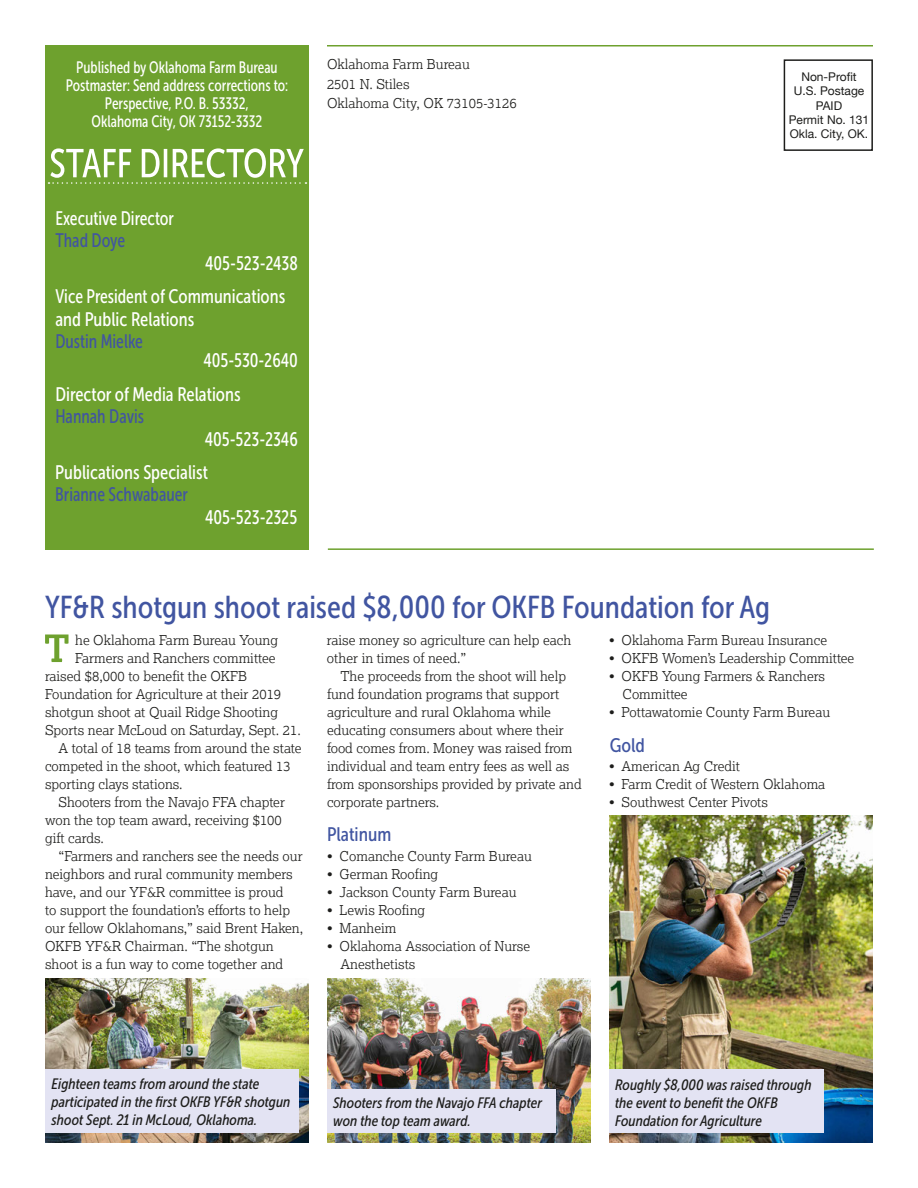
<style>
.page{position:relative;width:918px;height:1188px;background:#fff}
.page>*{position:absolute;margin:0;border:0;box-sizing:border-box;transform-origin:0 0}
.Headline{font:31.5px "Museo Sans Cond 500";color:#4155a1}
.Staff_Directory{font:19.5px/22.5px "Museo Sans Cond 500";color:#fff;scale:.9 1}
.Staff_Directory-2{font:19.5px "Museo Sans Cond 500";color:#4155a1;scale:.9 1}
.Staff_Directory-3{font:19.5px "Museo Sans Cond 500";color:#fff;scale:.95 1}
.Headline-2{font:19.5px "Museo Sans Cond 500";color:#4155a1}
.Body_Text{font:19.5px "Museo Sans Cond 500";color:#4155a1}
.Staff_Directory-4{font:16.5px "Museo Sans Cond 500";color:#fff;scale:.9 1}
.Headline_2{font:italic 15px/18px "Museo Sans Cond 500";color:#1d1d1b}
.Body_Text-2{font:300 13.5px/18px "Lexia";color:#1d1d1b}
.t1{font:12px "Helvetica Neue";color:#1d1d1b}
</style>
<div class="page">
<div style="left:784px;top:59px;width:89px;height:92px;border:2px solid #1d1d1b"></div>
<hr style="left:327px;top:45px;width:546px;height:2px;background:#6ea12e">
<div style="left:45px;top:45px;width:264px;height:504px;background:#6ea12e"></div>
<svg style="left:49px;top:148px;width:257px;height:36px"></svg>
<hr style="left:328px;top:548px;width:546px;height:2px;background:#6ea12e">
<svg style="left:45px;top:635px;width:24px;height:27px"></svg>
<img style="left:45px;top:979px;width:264px;height:164px">
<img style="left:609px;top:816px;width:264px;height:327px">
<img style="left:327px;top:979px;width:264px;height:164px">
<div style="left:327px;top:1089px;width:228px;height:44px;background:#e3e3f3"></div>
<div style="left:609px;top:1070px;width:215px;height:63px;background:#e3e3f3"></div>
<div style="left:45px;top:1070px;width:254px;height:63px;background:#e3e3f3"></div>
<p class="Staff_Directory-4" style="left:76px;top:58px;width:225px">Published by Oklahoma Farm Bureau</p>
<p class="Staff_Directory-4" style="left:66px;top:76px;width:249px">Postmaster: Send address corrections to:</p>
<p class="Staff_Directory-4" style="left:105px;top:94px;width:162px">Perspective, P.O. B. 53332,</p>
<p class="Staff_Directory-4" style="left:92px;top:112px;width:191px">Oklahoma City, OK 73152-3332</p>
<p class="Body_Text-2" style="left:327px;top:55px;width:144px">Oklahoma Farm Bureau</p>
<p class="Body_Text-2" style="left:327px;top:74px;width:84px">2501 N. Stiles</p>
<p class="Body_Text-2" style="left:327px;top:94px;width:191px">Oklahoma City, OK 73105-3126</p>
<p class="t1" style="left:801px;top:68px;width:57px">Non-Profit</p>
<p class="t1" style="left:794px;top:82px;width:72px">U.S. Postage</p>
<p class="t1" style="left:816px;top:97px;width:28px">PAID</p>
<p class="t1" style="left:789px;top:111px;width:82px">Permit No. 131</p>
<p class="t1" style="left:790px;top:126px;width:80px">Okla. City, OK.</p>
<p class="Staff_Directory" style="left:55px;top:207px;width:133px">Executive Director</p>
<p class="Staff_Directory-2" style="left:55px;top:230px;width:79px">Thad Doye</p>
<p class="Staff_Directory" style="left:205px;top:252px;width:105px">405-523-2438</p>
<p class="Staff_Directory" style="left:55px;top:285px;width:257px">Vice President of Communications and Public Relations</p>
<p class="Staff_Directory-2" style="left:55px;top:331px;width:99px">Dustin Mielke</p>
<p class="Staff_Directory" style="left:203px;top:349px;width:107px">405-530-2640</p>
<p class="Staff_Directory-3" style="left:55px;top:383px;width:197px">Director of Media Relations</p>
<p class="Staff_Directory-2" style="left:55px;top:406px;width:100px">Hannah Davis</p>
<p class="Staff_Directory" style="left:205px;top:428px;width:105px">405-523-2346</p>
<p class="Staff_Directory-3" style="left:55px;top:462px;width:162px">Publications Specialist</p>
<p class="Staff_Directory-2" style="left:55px;top:484px;width:149px">Brianne Schwabauer</p>
<p class="Staff_Directory" style="left:205px;top:506px;width:104px">405-523-2325</p>
<p class="Headline" style="left:45px;top:589px;width:727px">YF&amp;R shotgun shoot raised $8,000 for OKFB Foundation for Ag</p>
<p class="Body_Text-2" style="left:75px;top:630px;width:204px">he Oklahoma Farm Bureau Young</p>
<p class="Body_Text-2" style="left:75px;top:648px;width:202px">Farmers and Ranchers committee</p>
<p class="Body_Text-2" style="left:45px;top:666px;width:204px">raised $8,000 to benefit the OKFB</p>
<p class="Body_Text-2" style="left:45px;top:684px;width:238px">Foundation for Agriculture at their 2019</p>
<p class="Body_Text-2" style="left:45px;top:702px;width:235px">shotgun shoot at Quail Ridge Shooting</p>
<p class="Body_Text-2" style="left:45px;top:720px;width:257px">Sports near McLoud on Saturday, Sept. 21.</p>
<p class="Body_Text-2" style="left:45px;top:738px;width:258px;text-indent:14px">A total of 18 teams from around the state competed in the shoot, which featured 13 sporting clays stations.</p>
<p class="Body_Text-2" style="left:45px;top:792px;width:241px;text-align:right">Shooters from the Navajo FFA chapter won the top team award, receiving $100</p>
<p class="Body_Text-2" style="left:45px;top:828px;width:60px">gift cards.</p>
<p class="Body_Text-2" style="left:45px;top:846px;width:260px;text-indent:14px">“Farmers and ranchers see the needs our neighbors and rural community members have, and our YF&amp;R committee is proud<br>to support the foundation’s efforts to help our fellow Oklahomans,” said Brent Haken, OKFB YF&amp;R Chairman. “The shotgun shoot is a fun way to come together and</p>
<p class="Body_Text-2" style="left:327px;top:630px;width:246px">raise money so agriculture can help each other in times of need.”</p>
<p class="Body_Text-2" style="left:327px;top:666px;width:256px;text-indent:14px">The proceeds from the shoot will help fund foundation programs that support agriculture and rural Oklahoma while educating consumers about where their food comes from. Money was raised from individual and team entry fees as well as from sponsorships provided by private and corporate partners.</p>
<p class="Headline-2" style="left:327px;top:824px;width:66px">Platinum</p>
<p class="Body_Text-2" style="left:327px;top:846px;width:206px">• Comanche County Farm Bureau</p>
<p class="Body_Text-2" style="left:327px;top:864px;width:113px">• German Roofing</p>
<p class="Body_Text-2" style="left:327px;top:882px;width:191px">• Jackson County Farm Bureau</p>
<p class="Body_Text-2" style="left:327px;top:900px;width:100px">• Lewis Roofing</p>
<p class="Body_Text-2" style="left:327px;top:918px;width:71px">• Manheim</p>
<p class="Body_Text-2" style="left:341px;top:936px;width:191px;text-indent:-14px">• Oklahoma Association of Nurse<br>Anesthetists</p>
<p class="Body_Text-2" style="left:609px;top:630px;width:220px">• Oklahoma Farm Bureau Insurance</p>
<p class="Body_Text-2" style="left:609px;top:648px;width:247px">• OKFB Women’s Leadership Committee</p>
<p class="Body_Text-2" style="left:623px;top:666px;width:204px;text-indent:-14px">• OKFB Young Farmers &amp; Ranchers<br>Committee</p>
<p class="Body_Text-2" style="left:609px;top:702px;width:223px">• Pottawatomie County Farm Bureau</p>
<p class="Body_Text" style="left:610px;top:734px;width:37px">Gold</p>
<p class="Body_Text-2" style="left:609px;top:756px;width:133px">• American Ag Credit</p>
<p class="Body_Text-2" style="left:609px;top:774px;width:218px">• Farm Credit of Western Oklahoma</p>
<p class="Body_Text-2" style="left:609px;top:792px;width:161px">• Southwest Center Pivots</p>
<p class="Headline_2" style="left:52px;top:1075px;width:240px">Eighteen teams from around the state participated in the first OKFB YF&amp;R shotgun shoot Sept. 21 in McLoud, Oklahoma.</p>
<p class="Headline_2" style="left:333px;top:1094px;width:210px">Shooters from the Navajo FFA chapter won the top team award.</p>
<p class="Headline_2" style="left:615px;top:1076px;width:198px">Roughly $8,000 was raised through the event to benefit the OKFB<br>Foundation for Agriculture</p>
</div>
